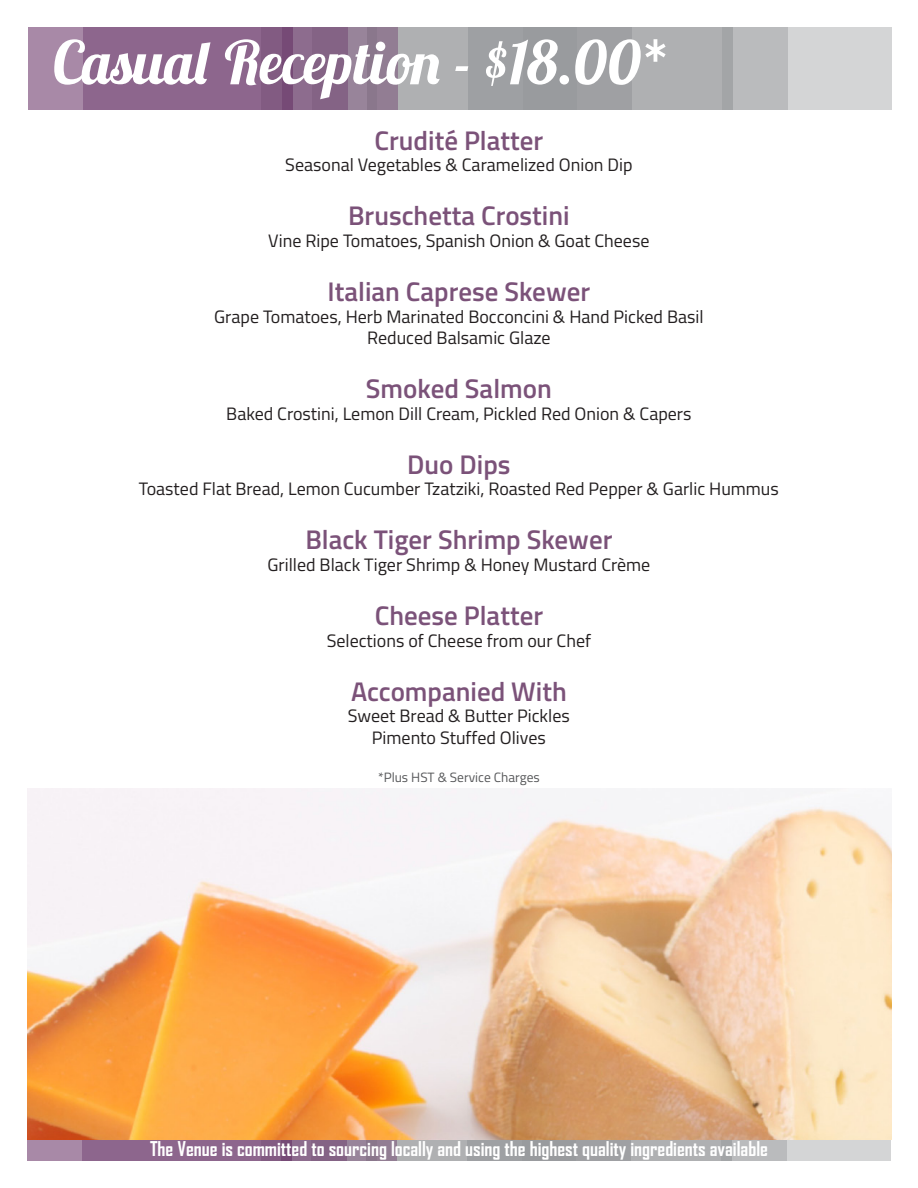
<style>
.page{position:relative;width:918px;height:1188px;background:#fff}
.page>*{position:absolute;margin:0;border:0;box-sizing:border-box;transform-origin:0 0}
.Top_Bar_Header_Text{font:60px "Lobster 1.3";color:#fff}
.Menu_Name{font:600 27px "Titillium";color:#7b5279}
.t1{font:700 19.5px "Agency FB";color:#fff}
.Menu_Description{font:18px "Titillium";color:#231f20}
.hst{font:13.5px "Titillium";color:#57585a}
</style>
<div class="page">
<div style="left:722px;top:1139px;width:169px;height:22px;background:#d4d5d6"></div>
<div style="left:523px;top:1139px;width:264px;height:22px;background:#babbbd"></div>
<div style="left:467px;top:1139px;width:265px;height:22px;background:#afb0b2"></div>
<div style="left:366px;top:1139px;width:265px;height:22px;background:linear-gradient(to bottom,#a2a4a6,#a2a4a6)"></div>
<div style="left:282px;top:1139px;width:115px;height:22px;background:#927d93"></div>
<div style="left:83px;top:1139px;width:264px;height:22px;background:#846385"></div>
<svg style="left:27px;top:1140px;width:265px;height:21px;fill:#8d668d"></svg>
<div style="left:723px;top:28px;width:169px;height:82px;background:#d4d5d6"></div>
<div style="left:524px;top:28px;width:264px;height:82px;background:#babbbd"></div>
<div style="left:468px;top:28px;width:265px;height:82px;background:#afb0b2"></div>
<div style="left:367px;top:28px;width:265px;height:82px;background:linear-gradient(to bottom,#a2a4a6,#a2a4a6)"></div>
<div style="left:283px;top:28px;width:115px;height:82px;background:#927d93"></div>
<div style="left:84px;top:28px;width:264px;height:82px;background:#846385"></div>
<svg style="left:28px;top:28px;width:265px;height:82px;fill:#8d668d"></svg>
<img style="left:27px;top:788px;width:865px;height:352px">
<p class="Top_Bar_Header_Text" style="left:53px;top:24px;width:620px">Casual Reception - $18.00*</p>
<p class="Menu_Name" style="left:375px;top:120px;width:170px">Crudité Platter</p>
<p class="Menu_Description" style="left:285px;top:152px;width:349px">Seasonal Vegetables &amp; Caramelized Onion Dip</p>
<p class="Menu_Name" style="left:348px;top:196px;width:223px">Bruschetta Crostini</p>
<p class="Menu_Description" style="left:268px;top:228px;width:383px">Vine Ripe Tomatoes, Spanish Onion &amp; Goat Cheese</p>
<p class="Menu_Name" style="left:328px;top:271px;width:264px">Italian Caprese Skewer</p>
<p class="Menu_Description" style="left:214px;top:303px;width:491px">Grape Tomatoes, Herb Marinated Bocconcini &amp; Hand Picked Basil</p>
<p class="Menu_Description" style="left:367px;top:325px;width:185px">Reduced Balsamic Glaze</p>
<p class="Menu_Name" style="left:366px;top:369px;width:187px">Smoked Salmon</p>
<p class="Menu_Description" style="left:226px;top:400px;width:467px">Baked Crostini, Lemon Dill Cream, Pickled Red Onion &amp; Capers</p>
<p class="Menu_Name" style="left:407px;top:444px;width:105px">Duo Dips</p>
<p class="Menu_Description" style="left:139px;top:476px;width:642px">Toasted Flat Bread, Lemon Cucumber Tzatziki, Roasted Red Pepper &amp; Garlic Hummus</p>
<p class="Menu_Name" style="left:305px;top:520px;width:309px">Black Tiger Shrimp Skewer</p>
<p class="Menu_Description" style="left:267px;top:552px;width:384px">Grilled Black Tiger Shrimp &amp; Honey Mustard Crème</p>
<p class="Menu_Name" style="left:375px;top:595px;width:170px">Cheese Platter</p>
<p class="Menu_Description" style="left:327px;top:627px;width:266px">Selections of Cheese from our Chef</p>
<p class="Menu_Name" style="left:351px;top:671px;width:217px">Accompanied With</p>
<p class="Menu_Description" style="left:348px;top:703px;width:223px">Sweet Bread &amp; Butter Pickles</p>
<p class="Menu_Description" style="left:372px;top:724px;width:175px">Pimento Stuffed Olives</p>
<p class="hst" style="left:378px;top:767px;width:163px">*Plus HST &amp; Service Charges</p>
<p class="t1" style="left:150px;top:1136px;width:619px">The Venue is committed to sourcing locally and using the highest quality ingredients available</p>
</div>
